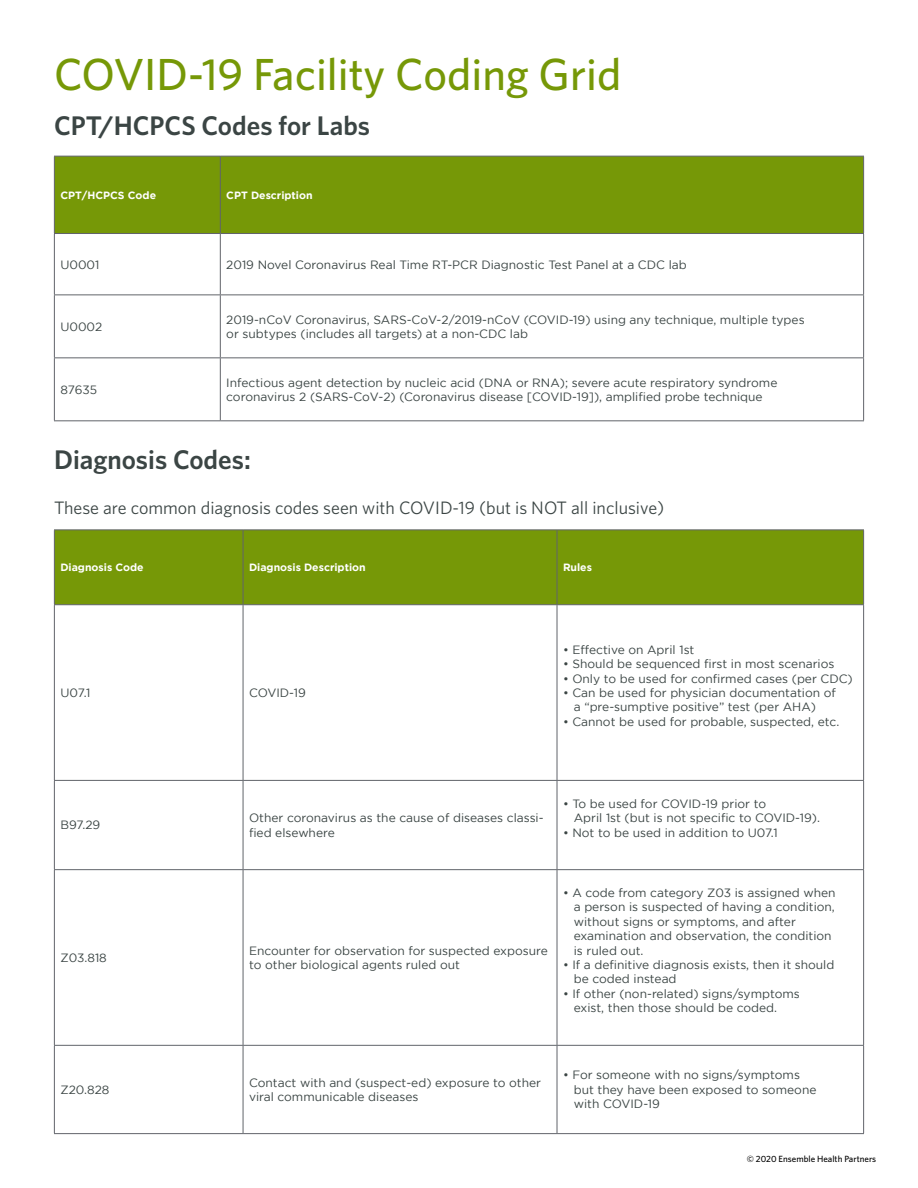
<style>
.page{position:relative;width:918px;height:1188px;background:#fff}
.page>*{position:absolute;margin:0;border:0;box-sizing:border-box;transform-origin:0 0}
.t1{font:500 45px "Whitney";color:#769807}
.t2{font:600 27px "Whitney";color:#3b4544}
.t3{font:18px "Whitney";color:#3b4544}
.t4{font:12px/14.4px "Gotham";color:#3b4544}
.t5{font:700 10.5px "Gotham";color:#fff}
.t6{font:500 9px "Whitney";color:#000}
</style>
<div class="page">
<div style="left:55px;top:157px;width:808px;height:76px;background:#769807"></div>
<hr style="left:54px;top:156px;width:166px;height:1px;background:#61646a">
<hr style="left:54px;top:157px;width:1px;height:76px;background:#61646a">
<hr style="left:220px;top:156px;width:644px;height:1px;background:#61646a">
<hr style="left:220px;top:157px;width:1px;height:76px;background:#61646a">
<hr style="left:863px;top:157px;width:1px;height:76px;background:#61646a">
<hr style="left:54px;top:233px;width:166px;height:1px;background:#61646a">
<hr style="left:54px;top:234px;width:1px;height:60px;background:#61646a">
<hr style="left:220px;top:233px;width:644px;height:1px;background:#61646a">
<hr style="left:220px;top:234px;width:1px;height:60px;background:#61646a">
<hr style="left:863px;top:234px;width:1px;height:60px;background:#61646a">
<hr style="left:54px;top:294px;width:166px;height:1px;background:#61646a">
<hr style="left:54px;top:295px;width:1px;height:62px;background:#61646a">
<hr style="left:220px;top:294px;width:644px;height:1px;background:#61646a">
<hr style="left:220px;top:295px;width:1px;height:62px;background:#61646a">
<hr style="left:863px;top:295px;width:1px;height:62px;background:#61646a">
<hr style="left:54px;top:357px;width:166px;height:1px;background:#61646a">
<hr style="left:54px;top:358px;width:1px;height:62px;background:#61646a">
<hr style="left:220px;top:357px;width:644px;height:1px;background:#61646a">
<hr style="left:220px;top:358px;width:1px;height:62px;background:#61646a">
<hr style="left:863px;top:358px;width:1px;height:62px;background:#61646a">
<hr style="left:54px;top:420px;width:166px;height:1px;background:#61646a">
<hr style="left:220px;top:420px;width:644px;height:1px;background:#61646a">
<div style="left:55px;top:531px;width:808px;height:73px;background:#769807"></div>
<hr style="left:54px;top:530px;width:189px;height:1px;background:#61646a">
<hr style="left:54px;top:530px;width:1px;height:74px;background:#61646a">
<hr style="left:243px;top:530px;width:314px;height:1px;background:#61646a">
<hr style="left:243px;top:530px;width:1px;height:74px;background:#61646a">
<hr style="left:557px;top:530px;width:307px;height:1px;background:#61646a">
<hr style="left:557px;top:530px;width:1px;height:74px;background:#61646a">
<hr style="left:863px;top:530px;width:1px;height:74px;background:#61646a">
<hr style="left:54px;top:604px;width:189px;height:1px;background:#61646a">
<hr style="left:54px;top:605px;width:1px;height:175px;background:#61646a">
<hr style="left:243px;top:604px;width:314px;height:1px;background:#61646a">
<hr style="left:243px;top:605px;width:1px;height:175px;background:#61646a">
<hr style="left:557px;top:604px;width:307px;height:1px;background:#61646a">
<hr style="left:557px;top:605px;width:1px;height:175px;background:#61646a">
<hr style="left:863px;top:605px;width:1px;height:175px;background:#61646a">
<hr style="left:54px;top:780px;width:189px;height:1px;background:#61646a">
<hr style="left:54px;top:781px;width:1px;height:88px;background:#61646a">
<hr style="left:243px;top:780px;width:314px;height:1px;background:#61646a">
<hr style="left:243px;top:781px;width:1px;height:88px;background:#61646a">
<hr style="left:557px;top:780px;width:307px;height:1px;background:#61646a">
<hr style="left:557px;top:781px;width:1px;height:88px;background:#61646a">
<hr style="left:863px;top:781px;width:1px;height:88px;background:#61646a">
<hr style="left:54px;top:869px;width:189px;height:1px;background:#61646a">
<hr style="left:54px;top:870px;width:1px;height:175px;background:#61646a">
<hr style="left:243px;top:869px;width:314px;height:1px;background:#61646a">
<hr style="left:243px;top:870px;width:1px;height:175px;background:#61646a">
<hr style="left:557px;top:869px;width:307px;height:1px;background:#61646a">
<hr style="left:557px;top:870px;width:1px;height:175px;background:#61646a">
<hr style="left:863px;top:870px;width:1px;height:175px;background:#61646a">
<hr style="left:54px;top:1045px;width:189px;height:1px;background:#61646a">
<hr style="left:54px;top:1046px;width:1px;height:87px;background:#61646a">
<hr style="left:243px;top:1045px;width:314px;height:1px;background:#61646a">
<hr style="left:243px;top:1046px;width:1px;height:87px;background:#61646a">
<hr style="left:557px;top:1045px;width:307px;height:1px;background:#61646a">
<hr style="left:557px;top:1046px;width:1px;height:87px;background:#61646a">
<hr style="left:863px;top:1046px;width:1px;height:87px;background:#61646a">
<hr style="left:54px;top:1133px;width:189px;height:1px;background:#61646a">
<hr style="left:243px;top:1133px;width:314px;height:1px;background:#61646a">
<hr style="left:557px;top:1133px;width:307px;height:1px;background:#61646a">
<h1 class="t1" style="left:54px;top:45px;width:569px">COVID-19 Facility Coding Grid</h1>
<h2 class="t2" style="left:54px;top:108px;width:318px">CPT/HCPCS Codes for Labs</h2>
<p class="t5" style="left:60px;top:189px;width:97px">CPT/HCPCS Code</p>
<p class="t5" style="left:226px;top:189px;width:88px">CPT Description</p>
<p class="t4" style="left:60px;top:257px;width:41px">U0001</p>
<p class="t4" style="left:226px;top:257px;width:462px">2019 Novel Coronavirus Real Time RT-PCR Diagnostic Test Panel at a CDC lab</p>
<p class="t4" style="left:60px;top:319px;width:43px">U0002</p>
<p class="t4" style="left:226px;top:312px;width:580px">2019-nCoV Coronavirus, SARS-CoV-2/2019-nCoV (COVID-19) using any technique, multiple types or subtypes (includes all targets) at a non-CDC lab</p>
<p class="t4" style="left:60px;top:382px;width:38px">87635</p>
<p class="t4" style="left:226px;top:375px;width:553px">Infectious agent detection by nucleic acid (DNA or RNA); severe acute respiratory syndrome coronavirus 2 (SARS-CoV-2) (Coronavirus disease [COVID-19]), amplified probe technique</p>
<h2 class="t2" style="left:54px;top:441px;width:198px">Diagnosis Codes:</h2>
<h3 class="t3" style="left:54px;top:496px;width:612px">These are common diagnosis codes seen with COVID-19 (but is NOT all inclusive)</h3>
<p class="t5" style="left:60px;top:561px;width:85px">Diagnosis Code</p>
<p class="t5" style="left:249px;top:561px;width:118px">Diagnosis Description</p>
<p class="t5" style="left:563px;top:561px;width:31px">Rules</p>
<p class="t4" style="left:60px;top:685px;width:31px">U07.1</p>
<p class="t4" style="left:249px;top:685px;width:58px">COVID-19</p>
<p class="t4" style="left:563px;top:642px;width:133px">• Effective on April 1st</p>
<p class="t4" style="left:563px;top:657px;width:273px">• Should be sequenced first in most scenarios</p>
<p class="t4" style="left:563px;top:671px;width:291px">• Only to be used for confirmed cases (per CDC)</p>
<p class="t4" style="left:574px;top:685px;width:264px;text-indent:-11px">• Can be used for physician documentation of a “pre-sumptive positive” test (per AHA)</p>
<p class="t4" style="left:563px;top:714px;width:278px">• Cannot be used for probable, suspected, etc.</p>
<p class="t4" style="left:60px;top:818px;width:42px">B97.29</p>
<p class="t4" style="left:249px;top:811px;width:296px">Other coronavirus as the cause of diseases classi&shy;fied elsewhere</p>
<p class="t4" style="left:574px;top:796px;width:248px;text-indent:-11px">• To be used for COVID-19 prior to<br>April 1st (but is not specific to COVID-19).</p>
<p class="t4" style="left:563px;top:825px;width:216px">• Not to be used in addition to U07.1</p>
<p class="t4" style="left:60px;top:950px;width:48px">Z03.818</p>
<p class="t4" style="left:249px;top:943px;width:300px">Encounter for observation for suspected exposure to other biological agents ruled out</p>
<p class="t4" style="left:574px;top:885px;width:263px;text-indent:-11px">• A code from category Z03 is assigned when a person is suspected of having a condition, without signs or symptoms, and after examination and observation, the condition is ruled out.</p>
<p class="t4" style="left:574px;top:957px;width:262px;text-indent:-11px">• If a definitive diagnosis exists, then it should be coded instead</p>
<p class="t4" style="left:574px;top:986px;width:228px;text-indent:-11px">• If other (non-related) signs/symptoms exist, then those should be coded.</p>
<p class="t4" style="left:60px;top:1082px;width:51px">Z20.828</p>
<p class="t4" style="left:249px;top:1075px;width:294px">Contact with and (suspect-ed) exposure to other viral communicable diseases</p>
<p class="t4" style="left:574px;top:1068px;width:244px;text-indent:-11px">• For someone with no signs/symptoms but they have been exposed to someone with COVID-19</p>
<p class="t6" style="left:747px;top:1153px;width:131px">© 2020 Ensemble Health Partners</p>
</div>
